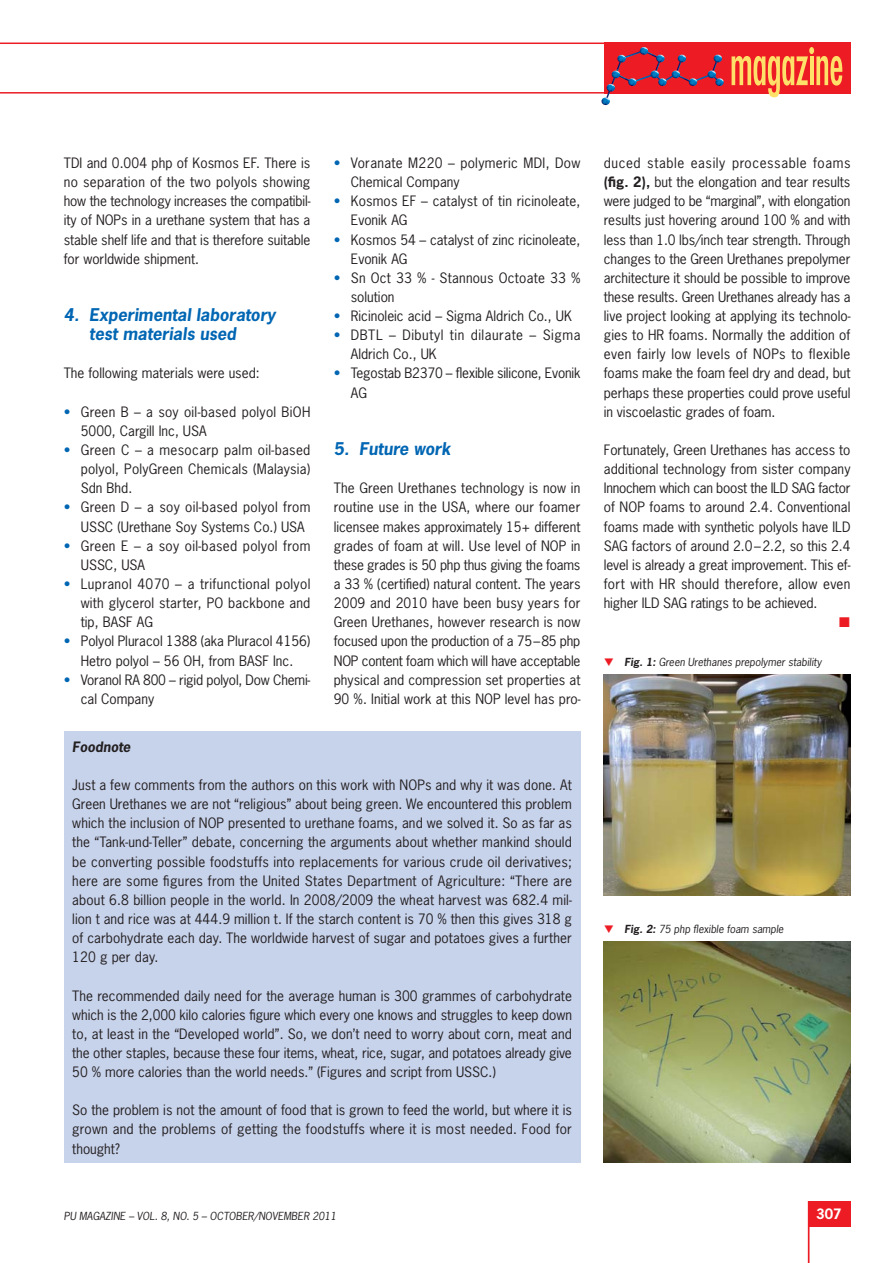
<style>
.page{position:relative;width:893px;height:1263px;background:#fff}
.page>*{position:absolute;margin:0;border:0;box-sizing:border-box;transform-origin:0 0}
.t1{font:italic 700 16.5px/19.2px "News Gothic";color:#0066b3}
.t2{font:13.5px/19.2px "News Gothic";color:#231f20;text-align:justify}
.t3{font:13.5px/19.2px "News Gothic";letter-spacing:.02em;color:#231f20}
.t4{font:13.5px/19.2px "News Gothic";letter-spacing:.025em;color:#231f20}
.t5{font:13.5px/19.2px "News Gothic";letter-spacing:.04em;color:#231f20}
.t6{font:italic 700 13.5px "News Gothic";color:#231f20}
.t7{font:700 13.5px "News Gothic";color:#fff}
.t8{font:italic 10.5px "News Gothic";color:#231f20}
.s1{color:#0066b3}
.s2{font-weight:700}
.s3{color:#ed1c24}
</style>
<div class="page">
<div style="left:809px;top:1201px;width:42px;height:25px;background:#ed1c24"></div>
<hr style="left:808px;top:1201px;width:1px;height:62px;background:#ed1c24">
<hr style="left:0;top:92px;width:608px;height:2px;background:#ed1c24">
<hr style="left:0;top:43px;width:608px;height:1px;background:#ed1c24">
<div style="left:604px;top:43px;width:246px;height:51px;background:#ed1c24"></div>
<svg style="left:601px;top:47px;width:123px;height:58px"></svg>
<svg style="left:732px;top:47px;width:110px;height:50px"></svg>
<img style="left:604px;top:942px;width:246px;height:221px">
<div style="left:64px;top:731px;width:516px;height:432px;background:#c7d2eb"></div>
<img style="left:604px;top:674px;width:246px;height:221px">
<p class="t2" style="left:64px;top:154px;width:248px">TDI and 0.004 php of Kosmos EF. There is no separation of the two polyols showing how the technology increases the compatibil&shy;ity of NOPs in a urethane system that has a stable shelf life and that is therefore suitable for worldwide shipment.</p>
<p class="t1" style="left:89px;top:307px;width:188px;text-indent:-26px">4. Experimental laboratory test materials used</p>
<p class="t2" style="left:64px;top:365px;width:197px">The following materials were used:</p>
<p class="t3" style="left:81px;top:403px;width:231px;text-indent:-17px"><span class="s1">•</span> Green B – a soy oil-based polyol BiOH<br>5000, Cargill Inc, USA</p>
<p class="t2" style="left:81px;top:441px;width:231px;text-indent:-17px"><span class="s1">•</span> Green C – a mesocarp palm oil-based polyol, PolyGreen Chemicals (Malaysia)<br>Sdn Bhd.</p>
<p class="t2" style="left:81px;top:499px;width:231px;text-indent:-17px"><span class="s1">•</span> Green D – a soy oil-based polyol from<br>USSC (Urethane Soy Systems Co.) USA</p>
<p class="t4" style="left:81px;top:537px;width:231px;text-indent:-17px"><span class="s1">•</span> Green E – a soy oil-based polyol from<br>USSC, USA</p>
<p class="t2" style="left:81px;top:575px;width:231px;text-indent:-17px"><span class="s1">•</span> Lupranol 4070 – a trifunctional polyol with glycerol starter, PO backbone and tip, BASF AG</p>
<p class="t2" style="left:64px;top:633px;width:248px;text-align:center"><span class="s1">•</span> Polyol Pluracol 1388 (aka Pluracol 4156)<br>Hetro polyol – 56 OH, from BASF Inc.</p>
<p class="t2" style="left:81px;top:671px;width:231px;text-indent:-17px"><span class="s1">•</span> Voranol RA 800 – rigid polyol, Dow Chemi&shy;cal Company</p>
<p class="t4" style="left:351px;top:154px;width:231px;text-indent:-17px"><span class="s1">•</span> Voranate M220 – polymeric MDI, Dow<br>Chemical Company</p>
<p class="t2" style="left:351px;top:193px;width:231px;text-indent:-17px"><span class="s1">•</span> Kosmos EF – catalyst of tin ricinoleate,<br>Evonik AG</p>
<p class="t2" style="left:351px;top:231px;width:231px;text-indent:-17px"><span class="s1">•</span> Kosmos 54 – catalyst of zinc ricinoleate,<br>Evonik AG</p>
<p class="t3" style="left:351px;top:269px;width:231px;text-indent:-17px"><span class="s1">•</span> Sn Oct 33 % - Stannous Octoate 33 % solution</p>
<p class="t2" style="left:334px;top:307px;width:240px"><span class="s1">•</span> Ricinoleic acid – Sigma Aldrich Co., UK</p>
<p class="t5" style="left:351px;top:327px;width:231px;text-indent:-17px"><span class="s1">•</span> DBTL – Dibutyl tin dilaurate – Sigma<br>Aldrich Co., UK</p>
<p class="t2" style="left:351px;top:365px;width:231px;text-indent:-17px"><span class="s1">•</span> Tegostab B2370 – flexible silicone, Evonik<br>AG</p>
<p class="t1" style="left:334px;top:441px;width:118px">5. Future work</p>
<p class="t2" style="left:334px;top:480px;width:248px">The Green Urethanes technology is now in routine use in the USA, where our foamer licensee makes approximately 15+ different grades of foam at will. Use level of NOP in these grades is 50 php thus giving the foams a 33 % (certified) natural content. The years 2009 and 2010 have been busy years for Green Urethanes, however research is now focused upon the production of a 75 – 85 php NOP content foam which will have acceptable physical and compression set properties at 90 %. Initial work at this NOP level has pro-</p>
<p class="t6" style="left:72px;top:741px;width:60px">Foodnote</p>
<p class="t2" style="left:72px;top:776px;width:501px">Just a few comments from the authors on this work with NOPs and why it was done. At Green Urethanes we are not “religious” about being green. We encountered this problem which the inclusion of NOP presented to urethane foams, and we solved it. So as far as the “Tank-und-Teller” debate, concerning the arguments about whether mankind should be converting possible foodstuffs into replacements for various crude oil derivatives; here are some figures from the United States Department of Agriculture: “There are about 6.8 billion people in the world. In 2008/2009 the wheat harvest was 682.4 mil&shy;lion t and rice was at 444.9 million t. If the starch content is 70 % then this gives 318 g of carbohydrate each day. The worldwide harvest of sugar and potatoes gives a further 120 g per day.</p>
<p class="t2" style="left:72px;top:987px;width:501px">The recommended daily need for the average human is 300 grammes of carbohydrate which is the 2,000 kilo calories figure which every one knows and struggles to keep down to, at least in the “Developed world”. So, we don’t need to worry about corn, meat and the other staples, because these four items, wheat, rice, sugar, and potatoes already give 50 % more calories than the world needs.” (Figures and script from USSC.)</p>
<p class="t2" style="left:72px;top:1102px;width:501px">So the problem is not the amount of food that is grown to feed the world, but where it is grown and the problems of getting the foodstuffs where it is most needed. Food for thought?</p>
<p class="t2" style="left:604px;top:154px;width:248px">duced stable easily processable foams <span class="s2">(fig. 2),</span> but the elongation and tear results were judged to be “marginal”, with elongation results just hovering around 100 % and with less than 1.0 lbs/inch tear strength. Through changes to the Green Urethanes prepolymer architecture it should be possible to improve these results. Green Urethanes already has a live project looking at applying its technolo&shy;gies to HR foams. Normally the addition of even fairly low levels of NOPs to flexible foams make the foam feel dry and dead, but perhaps these properties could prove useful in viscoelastic grades of foam.</p>
<p class="t2" style="left:604px;top:441px;width:248px">Fortunately, Green Urethanes has access to additional technology from sister company Innochem which can boost the ILD SAG factor of NOP foams to around 2.4. Conventional foams made with synthetic polyols have ILD SAG factors of around 2.0 – 2.2, so this 2.4 level is already a great improvement. This ef&shy;fort with HR should therefore, allow even higher ILD SAG ratings to be achieved.</p>
<p class="t8" style="left:604px;top:657px;width:219px"><span class="s3">❑</span> <span class="s2">Fig. 1:</span> Green Urethanes prepolymer stability</p>
<p class="t8" style="left:604px;top:925px;width:181px"><span class="s3">❑</span> <span class="s2">Fig. 2:</span> 75 php flexible foam sample</p>
<p class="t8" style="left:64px;top:1212px;width:274px">PU MAGAZINE – VOL. 8, NO. 5 – OCTOBER/NOVEMBER 2011</p>
<p class="t7" style="left:816px;top:1208px;width:27px">307</p>
</div>
